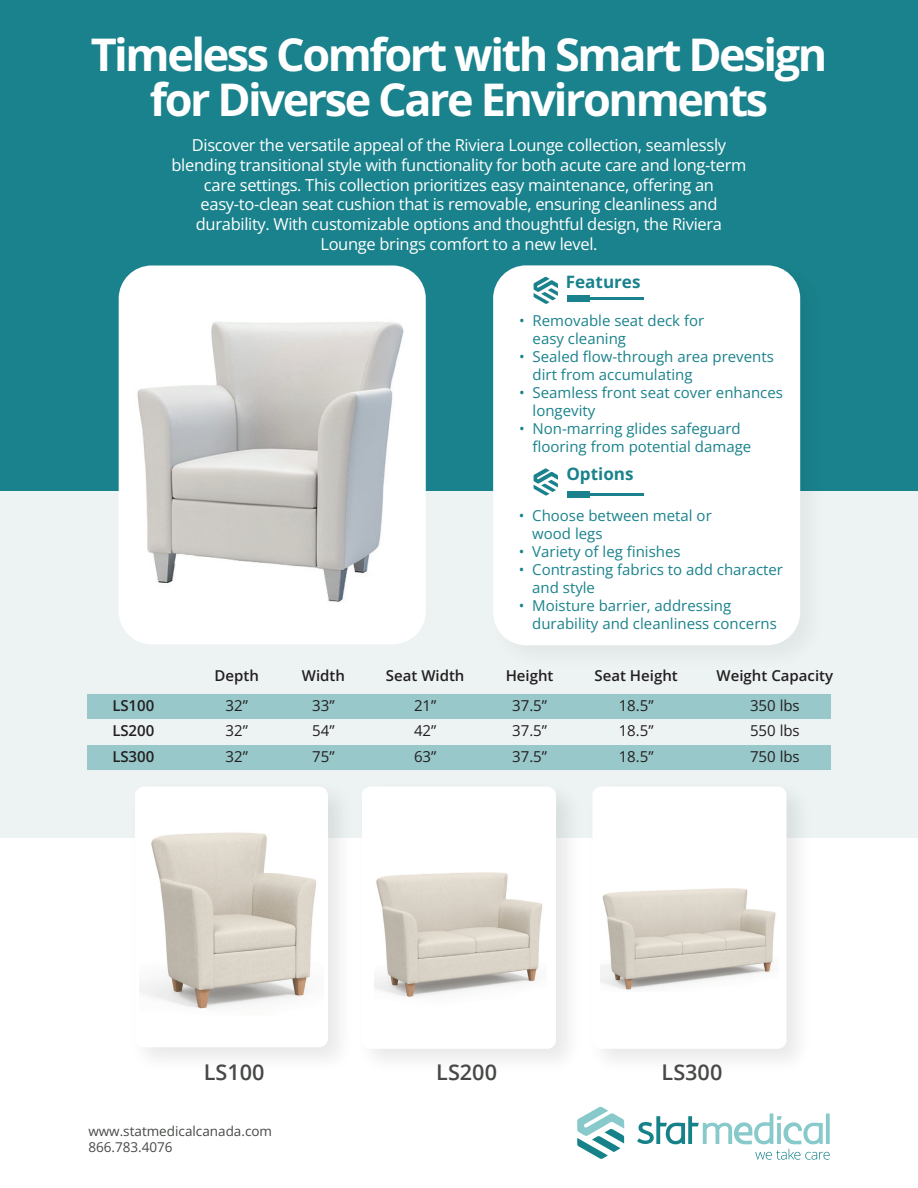
<style>
.page{position:relative;width:918px;height:1188px;background:#fff}
.page>*{position:absolute;margin:0;border:0;box-sizing:border-box;transform-origin:0 0}
.t1{font:700 45px/45px "Open Sans";letter-spacing:-.055em;color:#fff;text-align:center}
.t2{font:600 21.6px "Open Sans";color:#464946}
.t3{font:700 17.1px "Open Sans";color:#1a828c}
.t4{font:16.5px/19.8px "Open Sans";letter-spacing:-.02em;color:#fff;text-align:center}
.t5{font:15px/18px "Open Sans";color:#1a828c}
.t6{font:15px "Open Sans";color:#231f20}
.t7{font:600 15px "Open Sans";color:#231f20}
.t8{font:13.5px/16.2px "Open Sans";color:#464946}
</style>
<div class="page">
<div style="left:0;top:0;width:918px;height:491px;background:#1a828c"></div>
<div style="left:0;top:491px;width:918px;height:346px;background:#edf3f3"></div>
<div style="left:87px;top:694px;width:744px;height:25px;background:#99c8ca"></div>
<div style="left:87px;top:745px;width:744px;height:25px;background:#99c8ca"></div>
<div style="left:119px;top:265px;width:307px;height:379px;background:#fff;border-radius:33px"></div>
<div style="left:493px;top:265px;width:307px;height:380px;background:#fff;border-radius:33px"></div>
<svg style="left:577px;top:1107px;width:47px;height:52px"></svg>
<svg style="left:637px;top:1113px;width:193px;height:47px"></svg>
<svg style="left:534px;top:468px;width:24px;height:28px"></svg>
<div style="left:567px;top:491px;width:22px;height:7px;background:#1a828c"></div>
<hr style="left:567px;top:493px;width:77px;height:3px;background:#1a828c">
<svg style="left:534px;top:277px;width:24px;height:27px"></svg>
<div style="left:567px;top:295px;width:22px;height:7px;background:#1a828c"></div>
<hr style="left:567px;top:297px;width:77px;height:3px;background:#1a828c">
<img style="left:123px;top:787px;width:227px;height:272px">
<div style="left:135px;top:787px;width:193px;height:260px;background:#fff;border-radius:9px"></div>
<div style="left:592px;top:787px;width:195px;height:262px;background:#fff;border-radius:9px"></div>
<img style="left:350px;top:787px;width:239px;height:273px">
<div style="left:362px;top:787px;width:194px;height:262px;background:#fff;border-radius:9px"></div>
<img style="left:137px;top:322px;width:267px;height:280px">
<img style="left:140px;top:832px;width:176px;height:177px">
<img style="left:374px;top:872px;width:169px;height:125px">
<img style="left:601px;top:888px;width:175px;height:102px">
<h1 class="t1" style="left:91px;top:31px;width:738px">Timeless Comfort with Smart Design for Diverse Care Environments</h1>
<p class="t4" style="left:172px;top:135px;width:576px">Discover the versatile appeal of the Riviera Lounge collection, seamlessly blending transitional style with functionality for both acute care and long-term care settings. This collection prioritizes easy maintenance, offering an easy-to-clean seat cushion that is removable, ensuring cleanliness and durability. With customizable options and thoughtful design, the Riviera Lounge brings comfort to a new level.</p>
<p class="t3" style="left:566px;top:270px;width:76px">Features</p>
<p class="t5" style="left:533px;top:311px;width:173px;text-indent:-14px">• Removable seat deck for easy cleaning</p>
<p class="t5" style="left:533px;top:347px;width:243px;text-indent:-14px">• Sealed flow-through area prevents dirt from accumulating</p>
<p class="t5" style="left:533px;top:383px;width:252px;text-indent:-14px">• Seamless front seat cover enhances longevity</p>
<p class="t5" style="left:533px;top:419px;width:220px;text-indent:-14px">• Non-marring glides safeguard flooring from potential damage</p>
<p class="t3" style="left:566px;top:462px;width:69px">Options</p>
<p class="t7" style="left:112px;top:695px;width:43px">LS100</p>
<p class="t5" style="left:532px;top:506px;width:181px;text-indent:-14px">• Choose between metal or wood legs</p>
<p class="t5" style="left:519px;top:542px;width:163px">• Variety of leg finishes</p>
<p class="t5" style="left:532px;top:560px;width:252px;text-indent:-14px">• Contrasting fabrics to add character and style</p>
<p class="t5" style="left:532px;top:596px;width:246px;text-indent:-14px">• Moisture barrier, addressing durability and cleanliness concerns</p>
<p class="t7" style="left:215px;top:665px;width:46px">Depth</p>
<p class="t7" style="left:302px;top:665px;width:45px">Width</p>
<p class="t7" style="left:506px;top:665px;width:49px">Height</p>
<p class="t7" style="left:595px;top:665px;width:85px">Seat Height</p>
<p class="t7" style="left:717px;top:665px;width:118px">Weight Capacity</p>
<p class="t6" style="left:226px;top:695px;width:24px">32”</p>
<p class="t6" style="left:312px;top:695px;width:24px">33”</p>
<p class="t6" style="left:512px;top:695px;width:36px">37.5”</p>
<p class="t7" style="left:386px;top:665px;width:80px">Seat Width</p>
<p class="t6" style="left:414px;top:695px;width:24px">21”</p>
<p class="t6" style="left:619px;top:695px;width:36px">18.5”</p>
<p class="t6" style="left:750px;top:695px;width:51px">350 lbs</p>
<p class="t7" style="left:112px;top:721px;width:43px">LS200</p>
<p class="t6" style="left:226px;top:721px;width:24px">32”</p>
<p class="t6" style="left:312px;top:721px;width:24px">54”</p>
<p class="t6" style="left:414px;top:721px;width:24px">42”</p>
<p class="t6" style="left:512px;top:721px;width:36px">37.5”</p>
<p class="t6" style="left:619px;top:721px;width:36px">18.5”</p>
<p class="t6" style="left:750px;top:721px;width:51px">550 lbs</p>
<p class="t7" style="left:112px;top:746px;width:43px">LS300</p>
<p class="t6" style="left:226px;top:746px;width:24px">32”</p>
<p class="t6" style="left:312px;top:746px;width:24px">75”</p>
<p class="t6" style="left:414px;top:746px;width:24px">63”</p>
<p class="t6" style="left:512px;top:746px;width:36px">37.5”</p>
<p class="t6" style="left:619px;top:746px;width:36px">18.5”</p>
<p class="t6" style="left:750px;top:746px;width:51px">750 lbs</p>
<h2 class="t2" style="left:204px;top:1058px;width:62px">LS100</h2>
<h2 class="t2" style="left:436px;top:1058px;width:62px">LS200</h2>
<h2 class="t2" style="left:662px;top:1058px;width:62px">LS300</h2>
<p class="t8" style="left:88px;top:1123px;width:185px">www.statmedicalcanada.com<br>866.783.4076</p>
</div>
